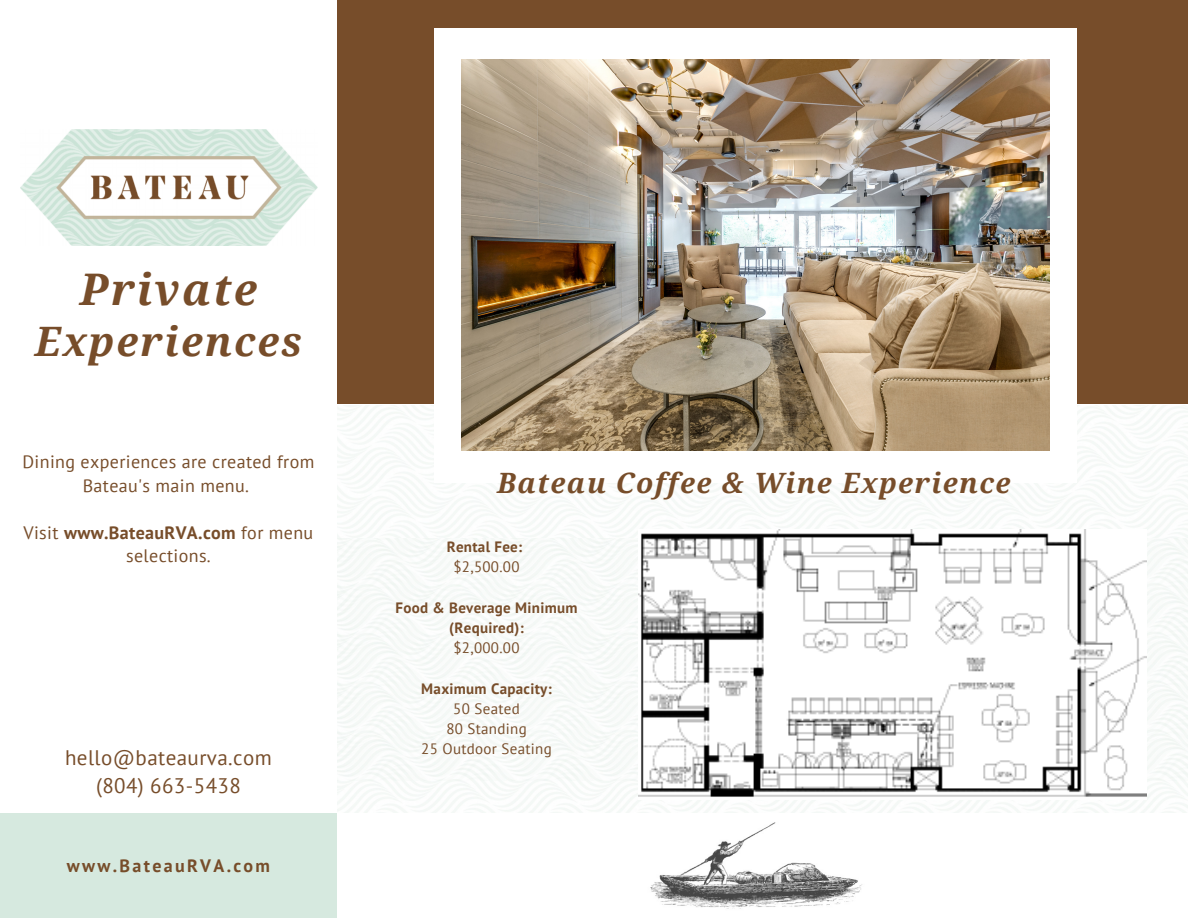
<style>
.page{position:relative;width:1188px;height:918px;background:#774d2a}
.page>*{position:absolute;margin:0;border:0;box-sizing:border-box;transform-origin:0 0}
.t1{font:italic 700 43.65px "Droid Serif";letter-spacing:.05em;color:#774d2a}
.t2{font:italic 700 40.65px "Droid Serif";letter-spacing:.05em;color:#774d2a}
.t3{font:italic 700 28.05px "Droid Serif";letter-spacing:.05em;color:#774d2a}
.t4{font:21px "PT Sans";letter-spacing:.02em;color:#774d2a}
.t5{font:18px/23.7px "PT Sans";letter-spacing:.02em;color:#774d2a;text-align:center}
.t6{font:700 18px "PT Sans";letter-spacing:.13em;color:#774d2a}
.t7{font:700 15px/20.2px "PT Sans";letter-spacing:.02em;color:#774d2a;text-align:center}
.t8{font:15px "PT Sans";letter-spacing:.02em;color:#774d2a}
.s1{font-weight:700}
</style>
<div class="page">
<div style="left:336px;top:405px;width:852px;height:134px;background:#fafcfb"></div>
<div style="left:336px;top:539px;width:852px;height:274px;background:#f9fbf9"></div>
<div style="left:0;top:0;width:336px;height:918px;background:#fff"></div>
<img style="left:20px;top:129px;width:297px;height:116px">
<div style="left:434px;top:28px;width:643px;height:454px;background:#fff"></div>
<img style="left:461px;top:59px;width:589px;height:392px">
<div style="left:0;top:813px;width:1188px;height:105px;background:#fff"></div>
<img style="left:650px;top:822px;width:212px;height:87px">
<div style="left:0;top:813px;width:336px;height:105px;background:#d6e9df"></div>
<img style="left:639px;top:529px;width:507px;height:270px">
<p class="t1" style="left:80px;top:265px;width:179px">Private</p>
<p class="t2" style="left:35px;top:318px;width:269px">Experiences</p>
<p class="t5" style="left:23px;top:449px;width:293px">Dining experiences are created from<br>Bateau's main menu.</p>
<p class="t5" style="left:24px;top:520px;width:291px">Visit <span class="s1">www.BateauRVA.com</span> for menu selections.</p>
<p class="t4" style="left:65px;top:744px;width:208px">hello@bateaurva.com</p>
<p class="t4" style="left:96px;top:772px;width:146px">(804) 663-5438</p>
<p class="t6" style="left:67px;top:854px;width:205px">www.BateauRVA.com</p>
<p class="t3" style="left:497px;top:466px;width:515px">Bateau Coffee &amp; Wine Experience</p>
<p class="t7" style="left:447px;top:536px;width:77px">Rental Fee:</p>
<p class="t8" style="left:453px;top:557px;width:68px">$2,500.00</p>
<p class="t7" style="left:396px;top:597px;width:184px">Food &amp; Beverage Minimum (Required):</p>
<p class="t8" style="left:453px;top:638px;width:68px">$2,000.00</p>
<p class="t7" style="left:421px;top:678px;width:132px">Maximum Capacity:</p>
<p class="t8" style="left:453px;top:699px;width:68px">50 Seated</p>
<p class="t8" style="left:446px;top:719px;width:82px">80 Standing</p>
<p class="t8" style="left:421px;top:739px;width:132px">25 Outdoor Seating</p>
</div>
